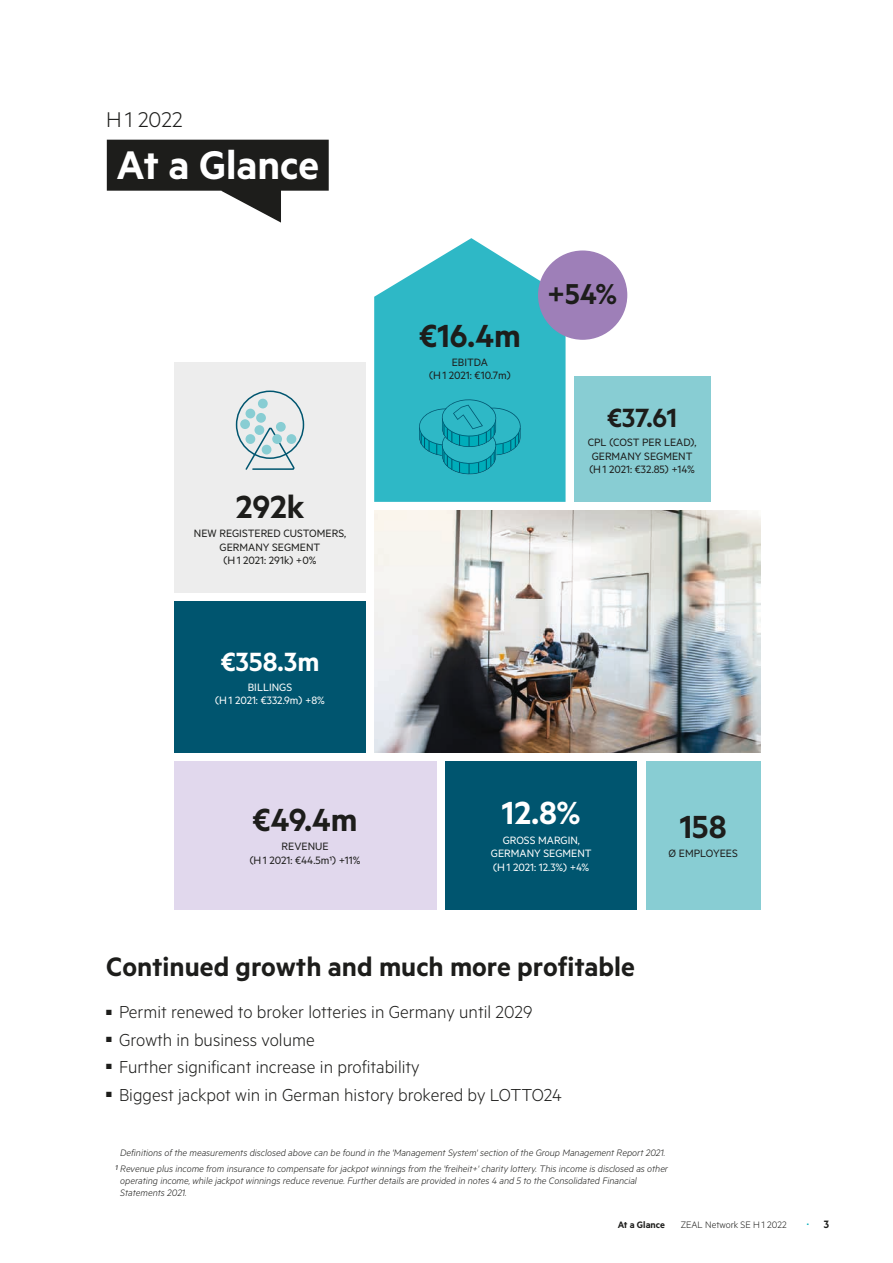
<style>
.page{position:relative;width:893px;height:1263px;background:#fff}
.page>*{position:absolute;margin:0;border:0;box-sizing:border-box;transform-origin:0 0}
.t1{font:600 45px "Metric";color:#fff}
.t2{font:600 36px "Metric";color:#1d1d1b}
.t3{font:600 36px "Metric";color:#fff}
.t4{font:600 32.4px "Metric";color:#1d1d1b}
.t5{font:600 30px "Metric";color:#1d1d1b}
.t6{font:600 29.7px "Metric";color:#fff}
.t7{font:600 29.7px "Metric";color:#1d1d1b}
.t8{font:300 24px "Metric";letter-spacing:.005em;color:#1d1d1b}
.t9{font:300 19.5px "Metric";color:#1d1d1b}
.t10{font:12px/13.5px "Metric";color:#1d1d1b;text-align:center}
.t11{font:12px/13.5px "Metric";color:#fff;text-align:center}
.t12{font:600 12px "Metric";color:#1d1d1b}
.t13{font:italic 300 10.5px/16.2px "Metric";color:#1d1d1b;text-align:center}
.t14{font:300 10.5px "Metric";color:#1d1d1b}
.t15{font:600 10.5px "Metric";color:#1d1d1b}
.t16{font:600 10.5px "Metric";color:#00adba}
.s1{font-size:14.25px}
</style>
<div class="page">
<div style="left:174px;top:761px;width:263px;height:149px;background:#e1d8ed"></div>
<img style="left:374px;top:510px;width:386px;height:243px">
<div style="left:445px;top:761px;width:192px;height:149px;background:#00556f"></div>
<div style="left:646px;top:761px;width:115px;height:149px;background:#88cdd3"></div>
<div style="left:174px;top:601px;width:192px;height:152px;background:#00556f"></div>
<div style="left:574px;top:376px;width:136px;height:126px;background:#88cdd3"></div>
<svg style="left:374px;top:238px;width:192px;height:264px;fill:#2eb8c6"></svg>
<div style="left:539px;top:251px;width:88px;height:88px;background:#9e7fb8;border-radius:50%"></div>
<div style="left:538px;top:250px;width:89px;height:90px;border:2px solid #9e7fb8;border-radius:50%"></div>
<svg style="left:418px;top:398px;width:103px;height:78px"></svg>
<div style="left:174px;top:362px;width:192px;height:230px;background:#ededed"></div>
<svg style="left:244px;top:426px;width:51px;height:44px"></svg>
<div style="left:258px;top:399px;width:10px;height:9px;background:#88cdd3;border-radius:50%"></div>
<div style="left:256px;top:413px;width:10px;height:10px;background:#88cdd3;border-radius:50%"></div>
<div style="left:245px;top:409px;width:10px;height:9px;background:#88cdd3;border-radius:50%"></div>
<div style="left:240px;top:419px;width:10px;height:10px;background:#88cdd3;border-radius:50%"></div>
<div style="left:245px;top:434px;width:10px;height:10px;background:#88cdd3;border-radius:50%"></div>
<div style="left:254px;top:425px;width:10px;height:10px;background:#88cdd3;border-radius:50%"></div>
<div style="left:276px;top:422px;width:10px;height:10px;background:#88cdd3;border-radius:50%"></div>
<div style="left:287px;top:434px;width:9px;height:10px;background:#88cdd3;border-radius:50%"></div>
<div style="left:272px;top:434px;width:10px;height:10px;background:#88cdd3;border-radius:50%"></div>
<div style="left:262px;top:445px;width:9px;height:9px;background:#88cdd3;border-radius:50%"></div>
<div style="left:236px;top:390px;width:68px;height:69px;border:2px solid #00556f;border-radius:50%"></div>
<svg style="left:221px;top:191px;width:60px;height:32px"></svg>
<div style="left:107px;top:140px;width:222px;height:51px;background:#1d1d1b"></div>
<h3 class="t8" style="left:106px;top:106px;width:78px">H1 2022</h3>
<h1 class="t1" style="left:116px;top:139px;width:204px">At a Glance</h1>
<h2 class="t2" style="left:236px;top:486px;width:70px">292k</h2>
<p class="t10" style="left:194px;top:526px;width:154px">NEW REGISTERED CUSTOMERS,<br>GERMANY SEGMENT<br>(H1 2021: 291k) +0%</p>
<h3 class="t6" style="left:221px;top:644px;width:100px">€358.3m</h3>
<p class="t11" style="left:215px;top:680px;width:111px">BILLINGS<br>(H1 2021: €332.9m) +8%</p>
<h2 class="t2" style="left:419px;top:314px;width:103px">€16.4m</h2>
<p class="t10" style="left:429px;top:355px;width:83px">EBITDA<br>(H1 2021: €10.7m)</p>
<h3 class="t4" style="left:547px;top:274px;width:72px">+54%</h3>
<h3 class="t7" style="left:607px;top:400px;width:71px">€37.61</h3>
<p class="t10" style="left:588px;top:435px;width:110px;text-align:left">CPL (COST PER LEAD),<br>GERMANY SEGMENT (H1 2021: €32.85) +14%</p>
<h2 class="t2" style="left:253px;top:798px;width:107px">€49.4m</h2>
<p class="t10" style="left:250px;top:839px;width:112px">REVENUE<br>(H1 2021: €44.5m¹) +11%</p>
<h2 class="t3" style="left:502px;top:792px;width:80px">12.8%</h2>
<p class="t11" style="left:491px;top:833px;width:102px">GROSS MARGIN,<br>GERMANY SEGMENT (H1 2021: 12.3%) +4%</p>
<h2 class="t2" style="left:680px;top:805px;width:48px">158</h2>
<p class="t10" style="left:669px;top:846px;width:71px">Ø EMPLOYEES</p>
<h3 class="t5" style="left:106px;top:949px;width:530px">Continued growth and much more profitable</h3>
<h3 class="t9" style="left:106px;top:1001px;width:428px">■ Permit renewed to broker lotteries in Germany until 2029</h3>
<h3 class="t9" style="left:106px;top:1028px;width:210px">■ Growth in business volume</h3>
<h3 class="t9" style="left:106px;top:1056px;width:315px">■ Further significant increase in profitability</h3>
<h3 class="t9" style="left:106px;top:1083px;width:457px">■ Biggest jackpot win in German history brokered by LOTTO24</h3>
<p class="t13" style="left:115px;top:1144px;width:555px">Definitions of the measurements disclosed above can be found in the 'Management System' section of the Group Management Report 2021.<br><span class="s1">¹</span> Revenue plus income from insurance to compensate for jackpot winnings from the 'freiheit+' charity lottery. This income is disclosed as other</p>
<p class="t13" style="left:120px;top:1174px;width:518px;line-height:12px;text-align:left">operating income, while jackpot winnings reduce revenue. Further details are provided in notes 4 and 5 to the Consolidated Financial<br>Statements 2021.</p>
<p class="t15" style="left:618px;top:1219px;width:49px">At a Glance</p>
<p class="t14" style="left:681px;top:1219px;width:107px">ZEAL Network SE H1 2022</p>
<p class="t16" style="left:807px;top:1215px;width:4px">.</p>
<p class="t12" style="left:824px;top:1217px;width:7px">3</p>
</div>
